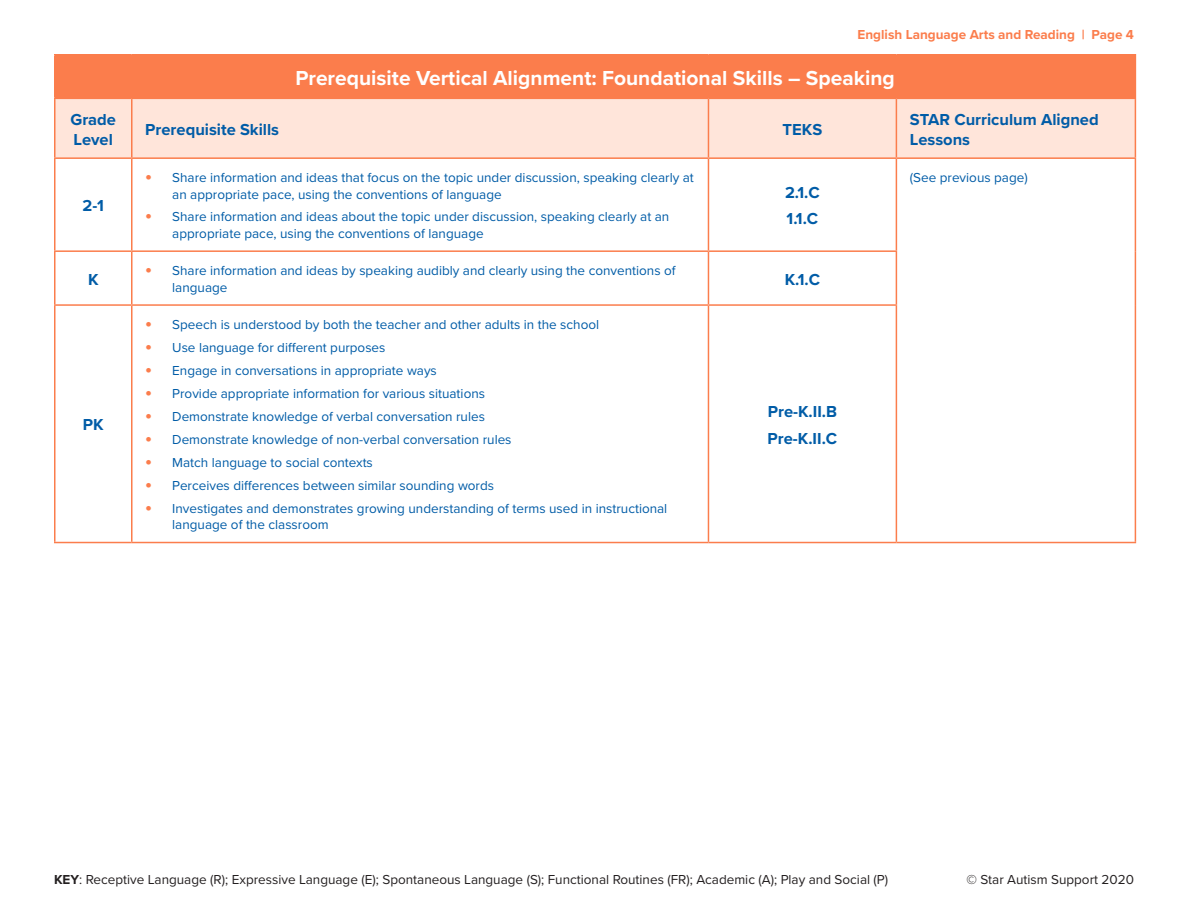
<style>
.page{position:relative;width:1188px;height:918px;background:#fff}
.page>*{position:absolute;margin:0;border:0;box-sizing:border-box;transform-origin:0 0}
.Table_Header{font:700 21px "Proxima Nova";color:#fff}
.Table_Subheader{font:700 16.5px/19.8px "Proxima Nova";color:#005ca7}
.Grade_Level_and_TEKS{font:700 16.5px "Proxima Nova";color:#005ca7}
.Aligned_Lessons_-_Bo{font:13.5px/16.2px "Proxima Nova";color:#005ca7}
.t1{font:13.5px "Proxima Nova";color:#231f20}
.t2{font:700 13.5px "Proxima Nova";color:#fb7d4c}
.s1{font-weight:700;font-size:19.5px;color:#fb7d4c}
.s2{font-weight:700}
</style>
<div class="page">
<div style="left:55px;top:55px;width:1080px;height:43px;background:#fb7d4c"></div>
<div style="left:56px;top:99px;width:1079px;height:58px;background:#ffe5da"></div>
<hr style="left:54px;top:99px;width:2px;height:58px;background:#fb7d4c">
<hr style="left:131px;top:99px;width:2px;height:58px;background:#fb7d4c">
<hr style="left:708px;top:99px;width:1px;height:58px;background:#fb7d4c">
<hr style="left:896px;top:99px;width:1px;height:58px;background:#fb7d4c">
<hr style="left:1135px;top:99px;width:1px;height:58px;background:#fb7d4c">
<hr style="left:54px;top:157px;width:78px;height:2px;background:#fb7d4c">
<hr style="left:54px;top:159px;width:2px;height:91px;background:#fb7d4c">
<hr style="left:132px;top:157px;width:576px;height:2px;background:#fb7d4c">
<hr style="left:131px;top:159px;width:2px;height:91px;background:#fb7d4c">
<hr style="left:708px;top:157px;width:188px;height:2px;background:#fb7d4c">
<hr style="left:708px;top:159px;width:1px;height:91px;background:#fb7d4c">
<hr style="left:896px;top:157px;width:240px;height:2px;background:#fb7d4c">
<hr style="left:896px;top:159px;width:1px;height:91px;background:#fb7d4c">
<hr style="left:1135px;top:159px;width:1px;height:92px;background:#fb7d4c">
<hr style="left:54px;top:250px;width:78px;height:2px;background:#fb7d4c">
<hr style="left:54px;top:252px;width:2px;height:52px;background:#fb7d4c">
<hr style="left:132px;top:250px;width:576px;height:2px;background:#fb7d4c">
<hr style="left:131px;top:252px;width:2px;height:52px;background:#fb7d4c">
<hr style="left:708px;top:250px;width:189px;height:2px;background:#fb7d4c">
<hr style="left:708px;top:252px;width:1px;height:52px;background:#fb7d4c">
<hr style="left:896px;top:252px;width:1px;height:52px;background:#fb7d4c">
<hr style="left:1135px;top:251px;width:1px;height:54px;background:#fb7d4c">
<hr style="left:54px;top:304px;width:78px;height:2px;background:#fb7d4c">
<hr style="left:54px;top:306px;width:2px;height:236px;background:#fb7d4c">
<hr style="left:132px;top:304px;width:576px;height:2px;background:#fb7d4c">
<hr style="left:131px;top:306px;width:2px;height:236px;background:#fb7d4c">
<hr style="left:708px;top:304px;width:189px;height:2px;background:#fb7d4c">
<hr style="left:708px;top:306px;width:1px;height:236px;background:#fb7d4c">
<hr style="left:896px;top:306px;width:1px;height:236px;background:#fb7d4c">
<hr style="left:1135px;top:305px;width:1px;height:237px;background:#fb7d4c">
<hr style="left:54px;top:542px;width:78px;height:1px;background:#fb7d4c">
<hr style="left:132px;top:542px;width:576px;height:1px;background:#fb7d4c">
<hr style="left:708px;top:542px;width:188px;height:1px;background:#fb7d4c">
<hr style="left:896px;top:542px;width:240px;height:1px;background:#fb7d4c">
<hr style="left:54px;top:54px;width:78px;height:2px;background:#fb7d4c">
<hr style="left:54px;top:55px;width:2px;height:43px;background:#fb7d4c">
<hr style="left:132px;top:54px;width:576px;height:2px;background:#fb7d4c">
<hr style="left:708px;top:54px;width:188px;height:2px;background:#fb7d4c">
<hr style="left:896px;top:54px;width:240px;height:2px;background:#fb7d4c">
<hr style="left:1135px;top:55px;width:1px;height:43px;background:#fb7d4c">
<hr style="left:54px;top:98px;width:78px;height:1px;background:#fb7d4c">
<hr style="left:132px;top:98px;width:576px;height:1px;background:#fb7d4c">
<hr style="left:708px;top:98px;width:188px;height:1px;background:#fb7d4c">
<hr style="left:896px;top:98px;width:240px;height:1px;background:#fb7d4c">
<p class="t2" style="left:858px;top:24px;width:278px">English Language Arts and Reading | Page 4</p>
<p class="Table_Header" style="left:295px;top:62px;width:601px">Prerequisite Vertical Alignment: Foundational Skills – Speaking</p>
<p class="Table_Subheader" style="left:70px;top:109px;width:47px">Grade<br>Level</p>
<p class="Table_Subheader" style="left:145px;top:119px;width:135px">Prerequisite Skills</p>
<p class="Table_Subheader" style="left:783px;top:119px;width:41px">TEKS</p>
<p class="Table_Subheader" style="left:910px;top:109px;width:190px">STAR Curriculum Aligned<br>Lessons</p>
<p class="Grade_Level_and_TEKS" style="left:82px;top:193px;width:23px">2-1</p>
<p class="Aligned_Lessons_-_Bo" style="left:172px;top:169px;width:523px;text-indent:-27px"><span class="s1">•</span> Share information and ideas that focus on the topic under discussion, speaking clearly at an appropriate pace, using the conventions of language</p>
<p class="Aligned_Lessons_-_Bo" style="left:172px;top:208px;width:499px;text-indent:-27px"><span class="s1">•</span> Share information and ideas about the topic under discussion, speaking clearly at an appropriate pace, using the conventions of language</p>
<p class="Grade_Level_and_TEKS" style="left:785px;top:180px;width:36px">2.1.C</p>
<p class="Grade_Level_and_TEKS" style="left:787px;top:207px;width:33px">1.1.C</p>
<p class="Grade_Level_and_TEKS" style="left:88px;top:267px;width:12px">K</p>
<p class="Aligned_Lessons_-_Bo" style="left:172px;top:262px;width:505px;text-indent:-27px"><span class="s1">•</span> Share information and ideas by speaking audibly and clearly using the conventions of language</p>
<p class="Grade_Level_and_TEKS" style="left:785px;top:267px;width:37px">K.1.C</p>
<p class="Grade_Level_and_TEKS" style="left:83px;top:413px;width:22px">PK</p>
<p class="Aligned_Lessons_-_Bo" style="left:145px;top:316px;width:455px"><span class="s1">•</span> Speech is understood by both the teacher and other adults in the school</p>
<p class="Aligned_Lessons_-_Bo" style="left:145px;top:339px;width:242px"><span class="s1">•</span> Use language for different purposes</p>
<p class="Aligned_Lessons_-_Bo" style="left:145px;top:362px;width:293px"><span class="s1">•</span> Engage in conversations in appropriate ways</p>
<p class="Aligned_Lessons_-_Bo" style="left:145px;top:385px;width:341px"><span class="s1">•</span> Provide appropriate information for various situations</p>
<p class="Aligned_Lessons_-_Bo" style="left:145px;top:408px;width:341px"><span class="s1">•</span> Demonstrate knowledge of verbal conversation rules</p>
<p class="Aligned_Lessons_-_Bo" style="left:145px;top:431px;width:368px"><span class="s1">•</span> Demonstrate knowledge of non-verbal conversation rules</p>
<p class="Aligned_Lessons_-_Bo" style="left:145px;top:454px;width:229px"><span class="s1">•</span> Match language to social contexts</p>
<p class="Aligned_Lessons_-_Bo" style="left:145px;top:477px;width:350px"><span class="s1">•</span> Perceives differences between similar sounding words</p>
<p class="Aligned_Lessons_-_Bo" style="left:172px;top:500px;width:497px;text-indent:-27px"><span class="s1">•</span> Investigates and demonstrates growing understanding of terms used in instructional language of the classroom</p>
<p class="Grade_Level_and_TEKS" style="left:768px;top:399px;width:71px">Pre-K.II.B</p>
<p class="Grade_Level_and_TEKS" style="left:768px;top:426px;width:71px">Pre-K.II.C</p>
<p class="Aligned_Lessons_-_Bo" style="left:910px;top:169px;width:119px">(See previous page)</p>
<p class="t1" style="left:54px;top:870px;width:836px"><span class="s2">KEY</span>: Receptive Language (R); Expressive Language (E); Spontaneous Language (S); Functional Routines (FR); Academic (A); Play and Social (P)</p>
<p class="t1" style="left:967px;top:870px;width:169px">© Star Autism Support 2020</p>
</div>
